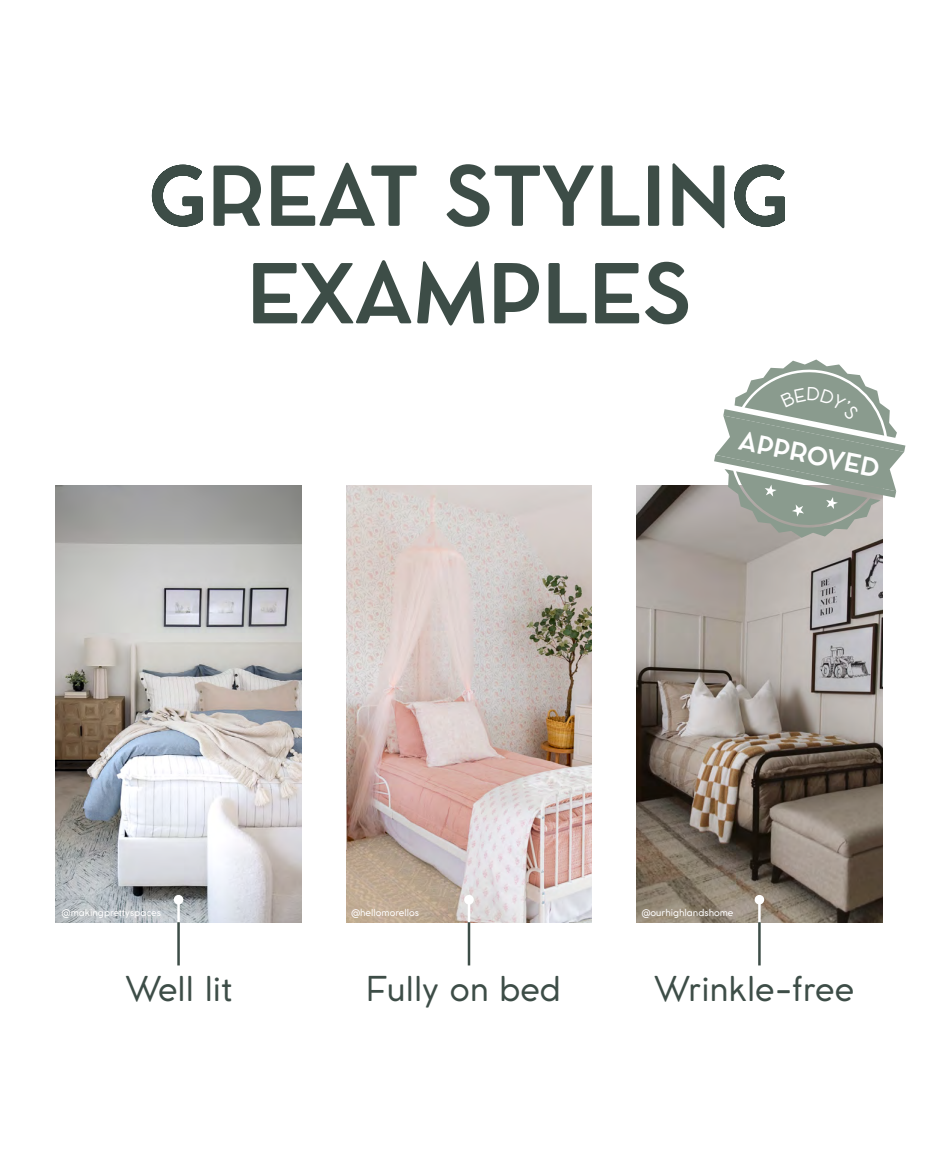
<style>
.page{position:relative;width:938px;height:1172px;background:#fff}
.page>*{position:absolute;margin:0;border:0;box-sizing:border-box;transform-origin:0 0}
.t1{font:700 81.25px/97.5px "Cocomat";color:#3d4d47;text-align:center}
.t2{font:33.88px "Cocomat";color:#3d4d47}
.t3{font:700 25px "Cocomat";color:#fff}
.t4{font:9.62px "Cocomat";color:#fff}
</style>
<div class="page">
<img style="left:56px;top:486px;width:245px;height:436px">
<img style="left:346px;top:486px;width:245px;height:436px">
<hr style="left:177px;top:899px;width:3px;height:66px;background:#fff">
<div style="left:174px;top:895px;width:9px;height:9px;background:#fff;border-radius:50%"></div>
<hr style="left:177px;top:922px;width:3px;height:43px;background:#3d4d47">
<hr style="left:468px;top:899px;width:2px;height:66px;background:#fff">
<div style="left:464px;top:895px;width:10px;height:9px;background:#fff;border-radius:50%"></div>
<hr style="left:468px;top:922px;width:2px;height:43px;background:#3d4d47">
<img style="left:637px;top:486px;width:245px;height:436px">
<hr style="left:758px;top:899px;width:2px;height:66px;background:#fff">
<div style="left:754px;top:895px;width:10px;height:9px;background:#fff;border-radius:50%"></div>
<hr style="left:758px;top:922px;width:2px;height:43px;background:#3d4d47">
<svg style="left:714px;top:359px;width:191px;height:179px"></svg>
<h1 class="t1" style="left:148px;top:148px;width:642px">GREAT STYLING<br>EXAMPLES</h1>
<p class="t4" style="left:62px;top:906px;width:101px">@makingprettyspaces</p>
<p class="t4" style="left:351px;top:906px;width:70px">@hellomorellos</p>
<h3 class="t3" style="left:742px;top:424px;width:144px;rotate:11deg">APPROVED</h3>
<p class="t4" style="left:641px;top:906px;width:94px">@ourhighlandshome</p>
<h2 class="t2" style="left:125px;top:967px;width:108px">Well lit</h2>
<h2 class="t2" style="left:366px;top:967px;width:196px">Fully on bed</h2>
<h2 class="t2" style="left:654px;top:967px;width:202px">Wrinkle-free</h2>
</div>
